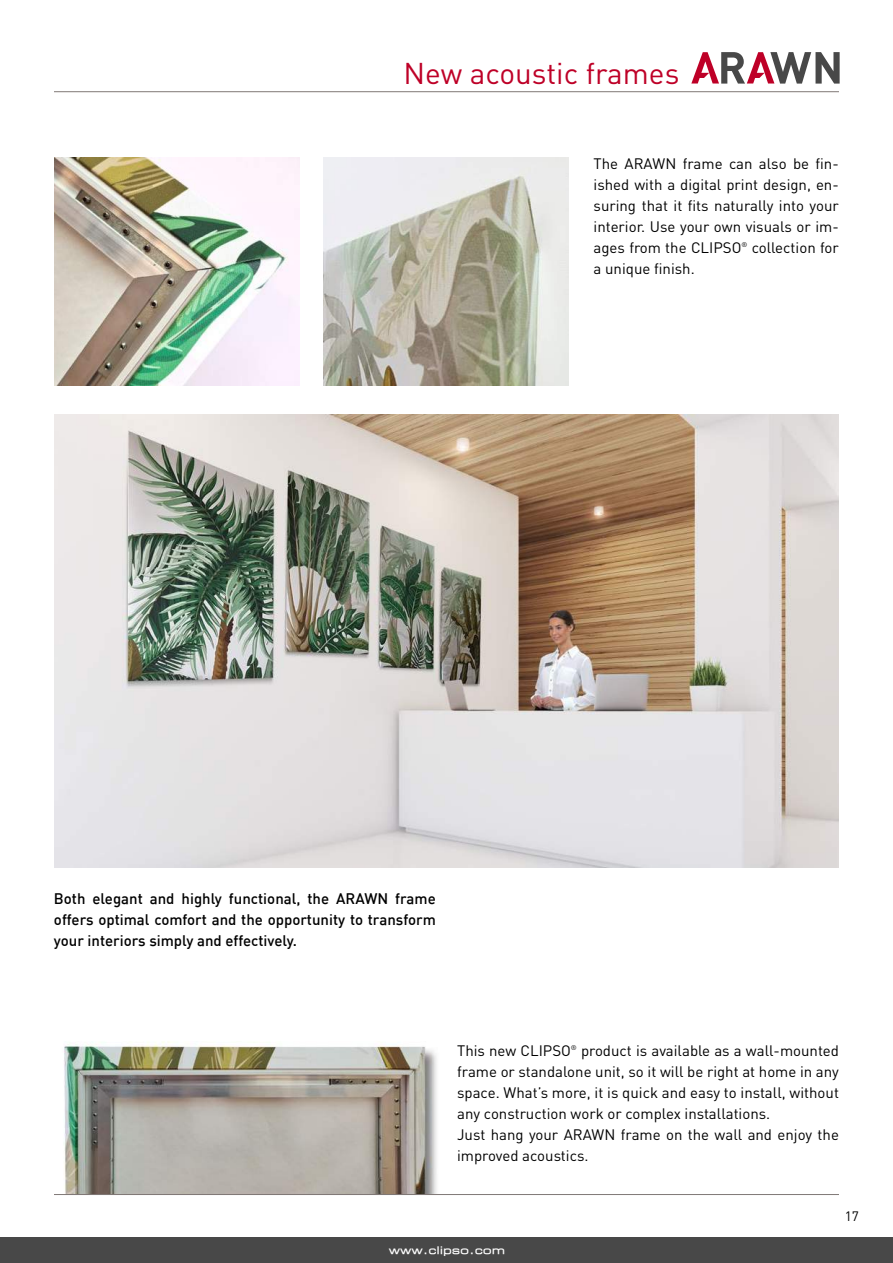
<style>
.page{position:relative;width:893px;height:1263px;background:#fff}
.page>*{position:absolute;margin:0;border:0;box-sizing:border-box;transform-origin:0 0}
.t1{font:29.7px "DIN";color:#be0027}
.t2{font:15px/21px "DIN";color:#000;text-align:justify}
.t3{font:500 15px/21px "DIN";color:#000;text-align:justify}
.t4{font:13.5px "DIN";color:#000}
.t5{font:10.35px "Eurostile Ext Two Med AF";letter-spacing:.05em;color:#fff}
.t6{font:6.75px "DIN";color:#000}
</style>
<div class="page">
<hr style="left:0;top:0;width:1px;height:1243px;background:#d6d6d6">
<div style="left:0;top:1237px;width:893px;height:26px;background:#484848"></div>
<img style="left:54px;top:157px;width:245px;height:229px">
<img style="left:64px;top:1041px;width:373px;height:153px">
<img style="left:324px;top:157px;width:245px;height:229px">
<img style="left:54px;top:415px;width:785px;height:452px">
<hr style="left:54px;top:91px;width:785px;height:1px;background:#807876">
<hr style="left:54px;top:1194px;width:785px;height:1px;background:#807876">
<svg style="left:691px;top:52px;width:149px;height:32px"></svg>
<h1 class="t1" style="left:404px;top:55px;width:277px">New acoustic frames</h1>
<p class="t2" style="left:594px;top:153px;width:247px">The ARAWN frame can also be fin&shy;ished with a digital print design, en&shy;suring that it fits naturally into your interior. Use your own visuals or im&shy;ages from the CLIPSO</p>
<p class="t6" style="left:741px;top:240px;width:7px">®</p>
<p class="t2" style="left:752px;top:237px;width:89px">collection for</p>
<p class="t2" style="left:594px;top:258px;width:103px">a unique finish.</p>
<p class="t3" style="left:54px;top:887px;width:383px">Both elegant and highly functional, the ARAWN frame offers optimal comfort and the opportunity to transform your interiors simply and effectively.</p>
<p class="t2" style="left:457px;top:1040px;width:115px">This new CLIPSO</p>
<p class="t6" style="left:571px;top:1043px;width:7px">®</p>
<p class="t2" style="left:457px;top:1040px;width:383px;text-align:left;text-indent:124px">product is available as a wall-mounted frame or standalone unit, so it will be right at home in any space. What’s more, it is quick and easy to install, without any construction work or complex installations.<br>Just hang your ARAWN frame on the wall and enjoy the improved acoustics.</p>
<p class="t4" style="left:845px;top:1207px;width:16px">17</p>
<p class="t5" style="left:389px;top:1243px;width:117px">www.clipso.com</p>
</div>
